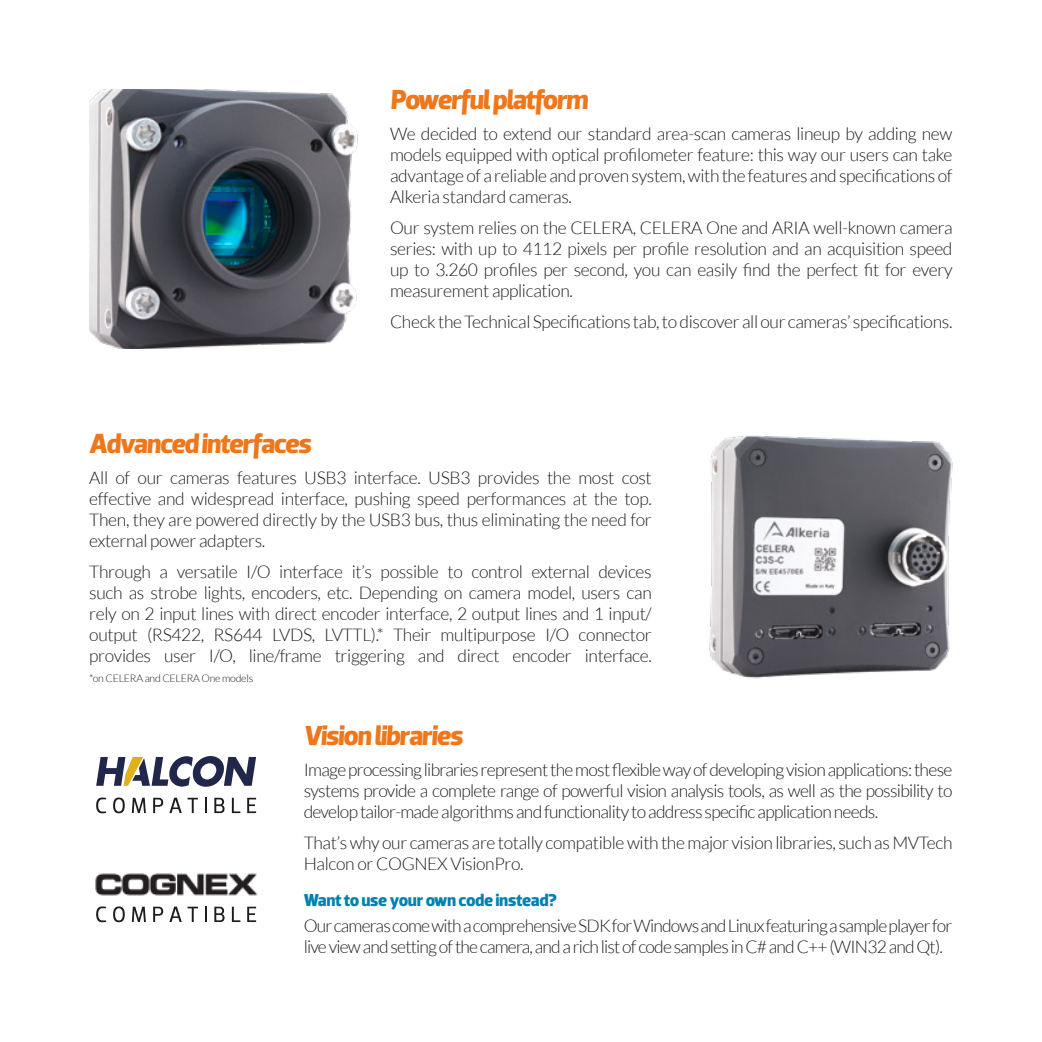
<style>
.page{position:relative;width:1042px;height:1042px;background:#fff}
.page>*{position:absolute;margin:0;border:0;box-sizing:border-box;transform-origin:0 0}
.t1{font:italic 700 28px "Dobra";letter-spacing:-.05em;color:#ee771b}
.t2{font:300 17.5px/21px "Lato";letter-spacing:-.02em;color:#1d1d1b;text-align:justify}
.t3{font:300 17.5px/21px "Lato";letter-spacing:-.045em;color:#1d1d1b}
.t4{font:700 17.5px "Dobra";letter-spacing:-.025em;color:#0081ad}
.t5{font:300 10.5px "Lato";letter-spacing:-.02em;color:#1d1d1b}
</style>
<div class="page">
<img style="left:95px;top:873px;width:163px;height:23px">
<svg style="left:96px;top:906px;width:10px;height:16px"></svg>
<svg style="left:113px;top:906px;width:12px;height:16px"></svg>
<svg style="left:132px;top:906px;width:14px;height:16px"></svg>
<svg style="left:153px;top:906px;width:10px;height:16px"></svg>
<svg style="left:169px;top:906px;width:29px;height:16px"></svg>
<svg style="left:205px;top:906px;width:2px;height:16px"></svg>
<svg style="left:214px;top:906px;width:11px;height:16px"></svg>
<svg style="left:232px;top:906px;width:8px;height:16px"></svg>
<svg style="left:247px;top:906px;width:9px;height:16px"></svg>
<svg style="left:96px;top:756px;width:160px;height:31px"></svg>
<svg style="left:96px;top:797px;width:10px;height:16px"></svg>
<svg style="left:113px;top:797px;width:12px;height:16px"></svg>
<svg style="left:132px;top:798px;width:14px;height:15px"></svg>
<svg style="left:153px;top:798px;width:10px;height:15px"></svg>
<svg style="left:169px;top:797px;width:29px;height:16px"></svg>
<svg style="left:205px;top:798px;width:2px;height:15px"></svg>
<svg style="left:214px;top:798px;width:10px;height:15px"></svg>
<svg style="left:232px;top:798px;width:8px;height:15px"></svg>
<svg style="left:247px;top:798px;width:9px;height:15px"></svg>
<img style="left:709px;top:435px;width:243px;height:244px">
<img style="left:89px;top:89px;width:268px;height:260px">
<h1 class="t1" style="left:390px;top:83px;width:200px">Powerful platform</h1>
<p class="t2" style="left:390px;top:123px;width:564px">We decided to extend our standard area-scan cameras lineup by adding new models equipped with optical profilometer feature: this way our users can take advantage of a reliable and proven system, with the features and specifications of Alkeria standard cameras.</p>
<p class="t2" style="left:390px;top:217px;width:564px">Our system relies on the CELERA, CELERA One and ARIA well-known camera series: with up to 4112 pixels per profile resolution and an acquisition speed up to 3.260 profiles per second, you can easily find the perfect fit for every measurement application.</p>
<p class="t2" style="left:390px;top:311px;width:564px">Check the Technical Specifications tab, to discover all our cameras’ specifications.</p>
<h1 class="t1" style="left:89px;top:427px;width:224px">Advanced interfaces</h1>
<p class="t2" style="left:89px;top:468px;width:564px">All of our cameras features USB3 interface. USB3 provides the most cost effective and widespread interface, pushing speed performances at the top.<br>Then, they are powered directly by the USB3 bus, thus eliminating the need for external power adapters.</p>
<p class="t2" style="left:89px;top:562px;width:564px">Through a versatile I/O interface it’s possible to control external devices such as strobe lights, encoders, etc. Depending on camera model, users can rely on 2 input lines with direct encoder interface, 2 output lines and 1 input/ output (RS422, RS644 LVDS, LVTTL).* Their multipurpose I/O connector provides user I/O, line/frame triggering and direct encoder interface.</p>
<p class="t5" style="left:89px;top:672px;width:165px">*on CELERA and CELERA One models</p>
<h1 class="t1" style="left:304px;top:719px;width:161px">Vision libraries</h1>
<p class="t2" style="left:304px;top:759px;width:650px">Image processing libraries represent the most flexible way of developing vision applications: these systems provide a complete range of powerful vision analysis tools, as well as the possibility to develop tailor-made algorithms and functionality to address specific application needs.</p>
<p class="t2" style="left:304px;top:832px;width:650px">That’s why our cameras are totally compatible with the major vision libraries, such as MVTech<br>Halcon or COGNEX VisionPro.</p>
<p class="t4" style="left:304px;top:890px;width:255px">Want to use your own code instead?</p>
<p class="t3" style="left:304px;top:915px;width:650px">Our cameras come with a comprehensive SDK for Windows and Linux featuring a sample player for live view and setting of the camera, and a rich list of code samples in C# and C++ (WIN32 and Qt).</p>
</div>
